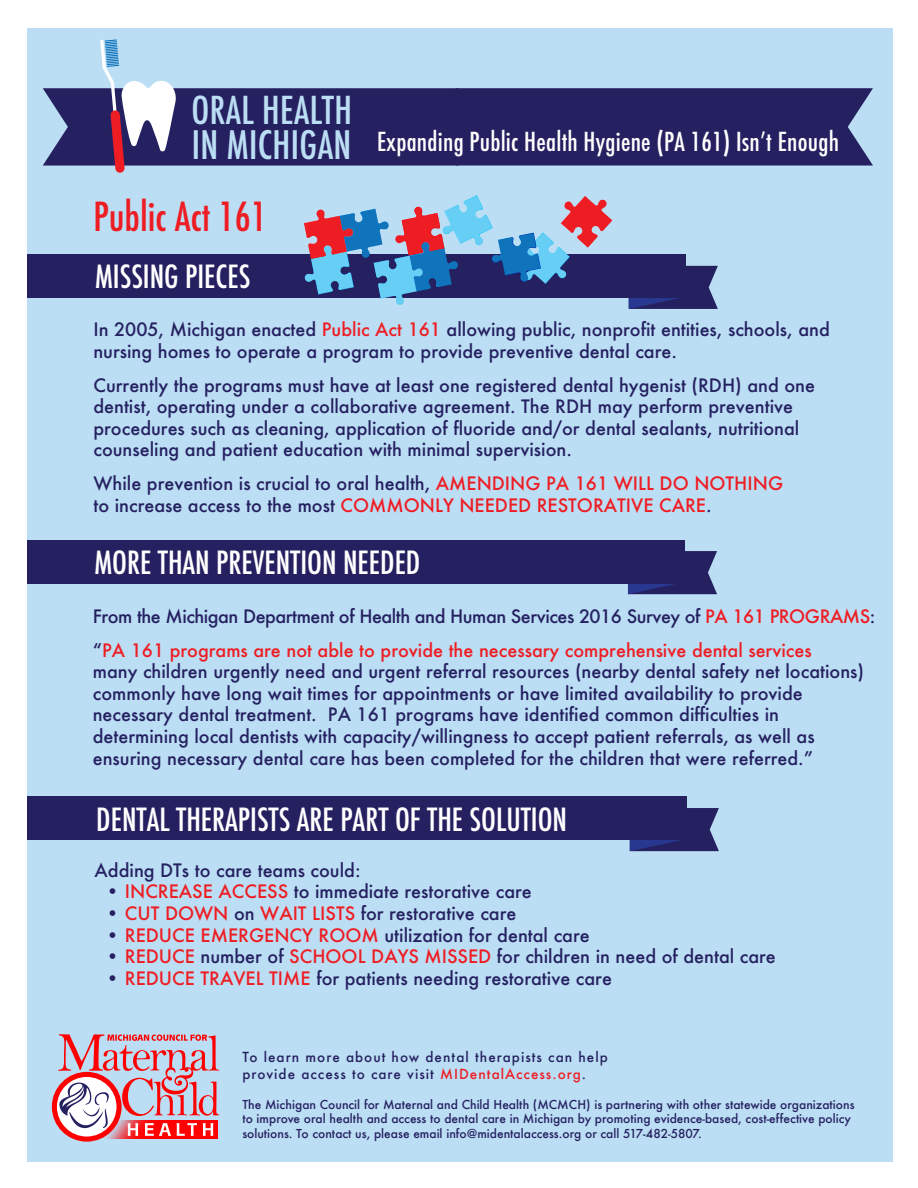
<style>
.page{position:relative;width:918px;height:1188px;background:#fff}
.page>*{position:absolute;margin:0;border:0;box-sizing:border-box;transform-origin:0 0}
.t1{font:500 condensed 39px "Futura";color:#ee1d23}
.t2{font:500 condensed 37.5px "Futura";letter-spacing:.01em;color:#bcdef4}
.t3{font:500 condensed 31.05px "Futura";color:#fff}
.t4{font:500 condensed 25.5px "Futura";letter-spacing:.01em;color:#fff}
.t5{font:500 18px/21.6px "Futura";color:#252161}
.t6{font:500 18px/33.6px "Futura";letter-spacing:-.025em;color:#ee1d23}
.t7{font:500 13.5px/16.2px "Futura";letter-spacing:.075em;color:#252161}
.t8{font:500 12px/14.4px "Futura";color:#252161}
.s1{font-size:38.25px;color:#bcdef4}
.s2{color:#ee1d23}
.s3{color:#252161}
</style>
<div class="page">
<div style="left:27px;top:28px;width:865px;height:1134px;background:#bcdef4"></div>
<div style="left:52px;top:1072px;width:70px;height:70px;border:5px solid #f00;border-radius:50%"></div>
<svg style="left:58px;top:1034px;width:161px;height:105px"></svg>
<svg style="left:43px;top:39px;width:830px;height:134px"></svg>
<svg style="left:629px;top:266px;width:89px;height:43px;background:#343776"></svg>
<div style="left:27px;top:255px;width:658px;height:43px;background:#252161"></div>
<svg style="left:304px;top:195px;width:308px;height:110px"></svg>
<svg style="left:628px;top:551px;width:89px;height:43px;background:#343675"></svg>
<div style="left:28px;top:540px;width:657px;height:43px;background:#252161"></div>
<svg style="left:630px;top:808px;width:89px;height:43px;background:#343776"></svg>
<div style="left:27px;top:797px;width:660px;height:43px;background:#252161"></div>
<h2 class="t2" style="left:191px;top:89px;width:162px">ORAL HEALTH</h2>
<h3 class="t4" style="left:192px;top:126px;width:649px"><span class="s1">IN MICHIGAN</span> Expanding Public Health Hygiene (PA 161) Isnʼt Enough</h3>
<h1 class="t1" style="left:93px;top:194px;width:175px">Public Act 161</h1>
<h3 class="t3" style="left:95px;top:259px;width:157px">MISSING PIECES</h3>
<p class="t5" style="left:93px;top:320px;width:738px">In 2005, Michigan enacted <span class="s2">Public Act 161</span> allowing public, nonprofit entities, schools, and nursing homes to operate a program to provide preventive dental care.</p>
<p class="t5" style="left:93px;top:376px;width:723px">Currently the programs must have at least one registered dental hygenist (RDH) and one dentist, operating under a collaborative agreement. The RDH may perform preventive procedures such as cleaning, application of fluoride and/or dental sealants, nutritional counseling and patient education with minimal supervision.</p>
<p class="t5" style="left:93px;top:474px;width:691px">While prevention is crucial to oral health, <span class="s2">AMENDING PA 161 WILL DO NOTHING </span>to increase access to the most <span class="s2">COMMONLY NEEDED RESTORATIVE CARE</span>.</p>
<h3 class="t3" style="left:94px;top:545px;width:327px">MORE THAN PREVENTION NEEDED</h3>
<p class="t6" style="left:93px;top:601px;width:784px"><span class="s3">From the Michigan Department of Health and Human Services 2016 Survey of</span> PA 161 PROGRAMS<span class="s3">: “</span>PA 161 programs are not able to provide the necessary comprehensive dental services</p>
<p class="t5" style="left:93px;top:662px;width:773px">many children urgently need and urgent referral resources (nearby dental safety net locations) commonly have long wait times for appointments or have limited availability to provide necessary dental treatment. PA 161 programs have identified common difficulties in determining local dentists with capacity/willingness to accept patient referrals, as well as ensuring necessary dental care has been completed for the children that were referred.”</p>
<h3 class="t3" style="left:96px;top:802px;width:472px">DENTAL THERAPISTS ARE PART OF THE SOLUTION</h3>
<p class="t5" style="left:95px;top:861px;width:268px">Adding DTs to care teams could:</p>
<p class="t5" style="left:106px;top:881px;width:428px">• <span class="s2">INCREASE ACCESS</span> to immediate restorative care</p>
<p class="t5" style="left:106px;top:902px;width:412px">• <span class="s2">CUT DOWN</span> on <span class="s2">WAIT LISTS</span> for restorative care</p>
<p class="t5" style="left:106px;top:924px;width:486px">• <span class="s2">REDUCE EMERGENCY ROOM</span> utilization for dental care</p>
<p class="t5" style="left:106px;top:945px;width:672px">• <span class="s2">REDUCE</span> number of <span class="s2">SCHOOL DAYS MISSED</span> for children in need of dental care</p>
<p class="t5" style="left:106px;top:967px;width:508px">• <span class="s2">REDUCE TRAVEL TIME</span> for patients needing restorative care</p>
<p class="t7" style="left:243px;top:1050px;width:367px">To learn more about how dental therapists can help provide access to care visit <span class="s2">MIDentalAccess.org</span>.</p>
<p class="t8" style="left:242px;top:1098px;width:614px">The Michigan Council for Maternal and Child Health (MCMCH) is partnering with other statewide organizations to improve oral health and access to dental care in Michigan by promoting evidence-based, cost-effective policy solutions. To contact us, please email info@midentalaccess.org or call 517-482-5807.</p>
</div>
